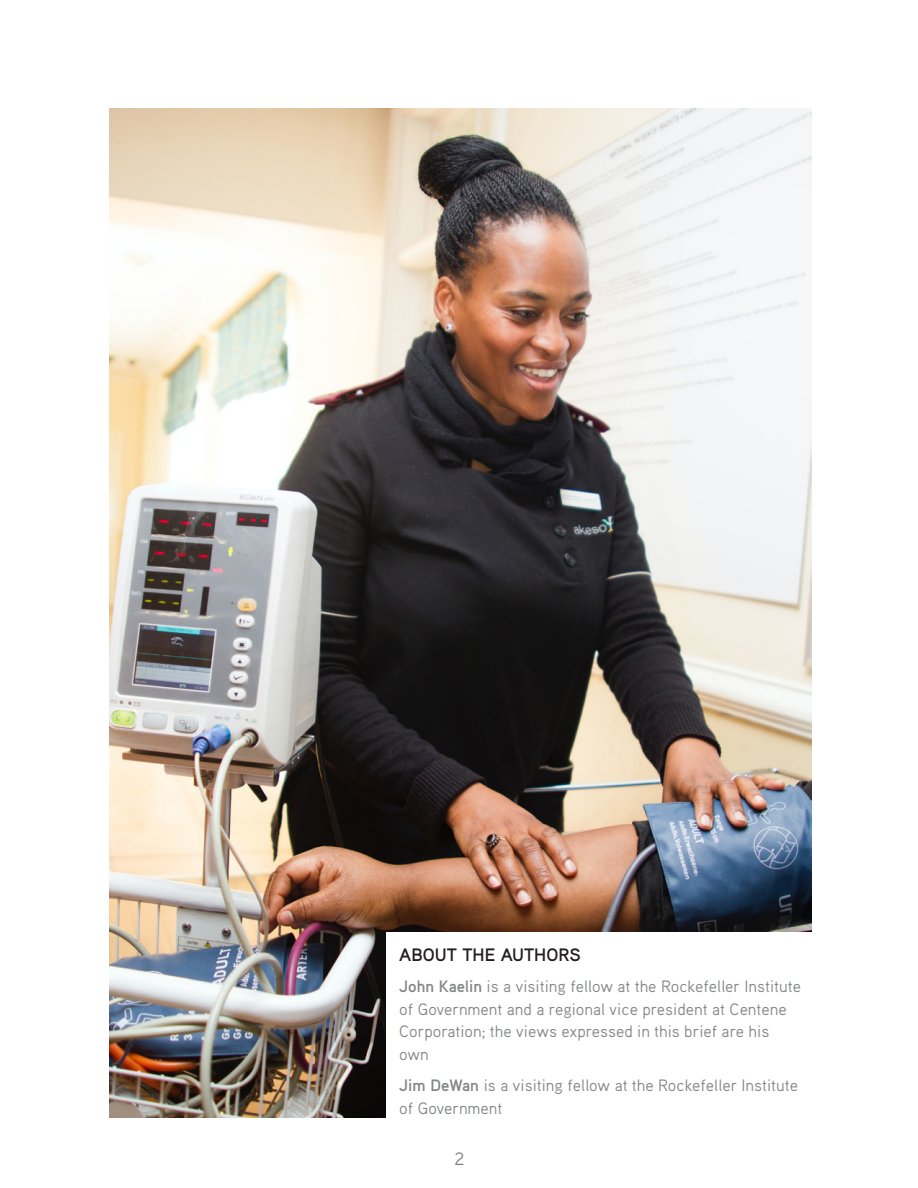
<style>
.page{position:relative;width:918px;height:1188px;background:#fff}
.page>*{position:absolute;margin:0;border:0;box-sizing:border-box;transform-origin:0 0}
.t1{font:700 18px "Aaux Pro OT";color:#231f20}
.t2{font:18px "Aaux Pro OT";color:#7e8083}
.t3{font:16.5px/22.5px "Aaux Pro OT";color:#848687}
.s1{font-weight:700}
</style>
<div class="page">
<img style="left:110px;top:108px;width:702px;height:1009px">
<div style="left:386px;top:933px;width:427px;height:193px;background:#fff"></div>
<p class="t1" style="left:399px;top:943px;width:183px">ABOUT THE AUTHORS</p>
<p class="t3" style="left:399px;top:975px;width:403px"><span class="s1">John Kaelin</span> is a visiting fellow at the Rockefeller Institute of Government and a regional vice president at Centene Corporation; the views expressed in this brief are his own</p>
<p class="t3" style="left:399px;top:1074px;width:400px"><span class="s1">Jim DeWan</span> is a visiting fellow at the Rockefeller Institute of Government</p>
<p class="t2" style="left:454px;top:1147px;width:12px">2</p>
</div>
